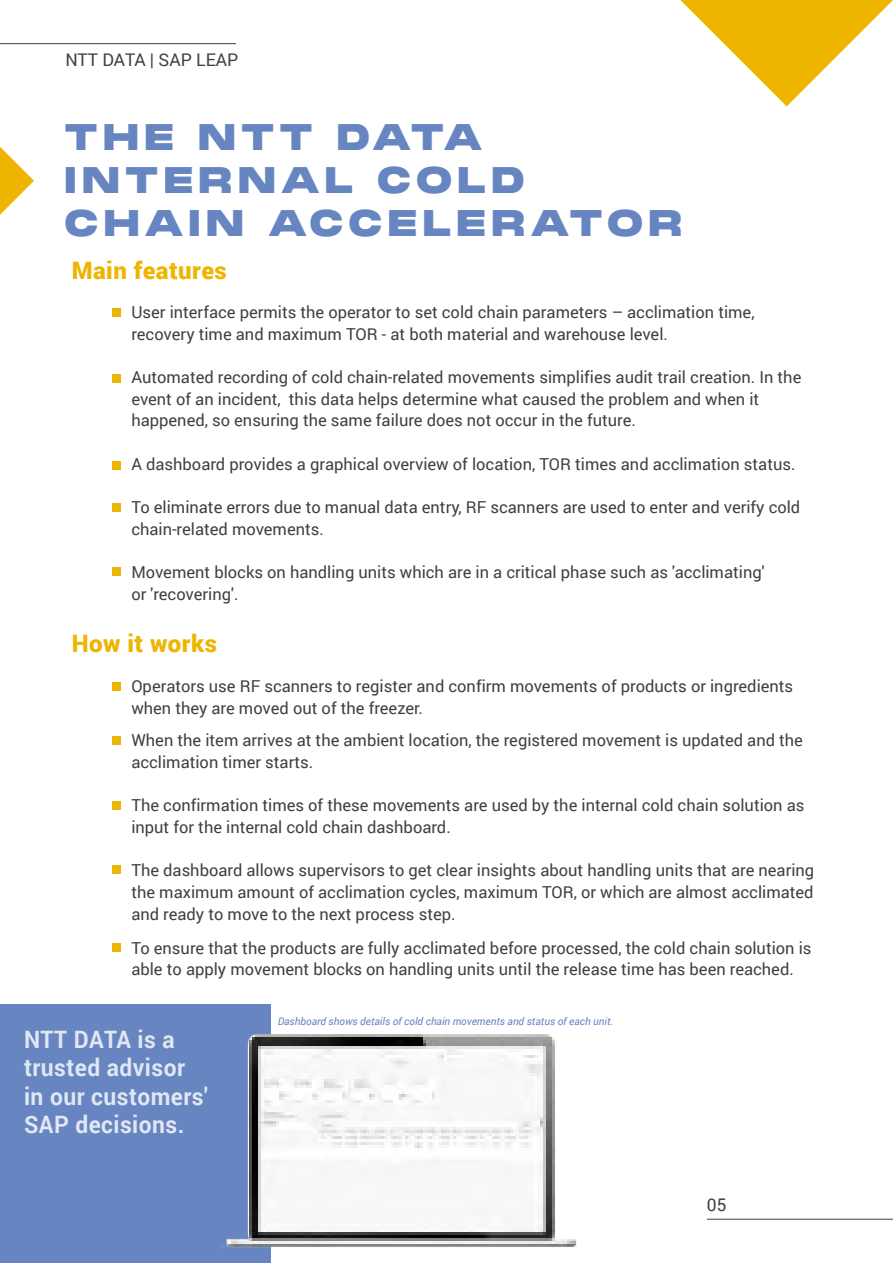
<style>
.page{position:relative;width:893px;height:1263px;background:#fff}
.page>*{position:absolute;margin:0;border:0;box-sizing:border-box;transform-origin:0 0}
.t1{font:36px/43.2px "Monument Extended";letter-spacing:.11em;color:#6785c1}
.t2{font:700 24px/28.5px "Roboto";letter-spacing:.02em;color:rgb(255 255 255/.8);scale:.95 1}
.t3{font:900 24px "Roboto";letter-spacing:.02em;color:#eeb500}
.t4{font:17.4px "Roboto";color:#404040}
.t5{font:16.5px/21.8px "Roboto";color:#404040}
.t6{font:italic 10.5px "Roboto";color:#6785c1}
</style>
<div class="page">
<div style="left:0;top:1004px;width:270px;height:259px;background:#6785c1"></div>
<svg style="left:0;top:147px;width:34px;height:68px"></svg>
<div style="left:112px;top:309px;width:8px;height:8px;background:#eeb500"></div>
<div style="left:112px;top:374px;width:8px;height:8px;background:#eeb500"></div>
<div style="left:112px;top:461px;width:8px;height:8px;background:#eeb500"></div>
<div style="left:112px;top:504px;width:8px;height:8px;background:#eeb500"></div>
<div style="left:112px;top:568px;width:8px;height:8px;background:#eeb500"></div>
<div style="left:112px;top:682px;width:8px;height:8px;background:#eeb500"></div>
<div style="left:112px;top:736px;width:8px;height:8px;background:#eeb500"></div>
<div style="left:112px;top:801px;width:8px;height:8px;background:#eeb500"></div>
<div style="left:112px;top:866px;width:8px;height:8px;background:#eeb500"></div>
<div style="left:112px;top:943px;width:8px;height:8px;background:#eeb500"></div>
<svg style="left:680px;top:0;width:213px;height:106px"></svg>
<img style="left:220px;top:1034px;width:357px;height:219px">
<hr style="left:707px;top:1219px;width:186px;height:1px;background:#404040">
<hr style="left:0;top:43px;width:236px;height:1px;background:#404040">
<p class="t4" style="left:65px;top:48px;width:175px">NTT DATA | SAP LEAP</p>
<h1 class="t1" style="left:64px;top:115px;width:621px">THE NTT DATA<br>INTERNAL COLD<br>CHAIN ACCELERATOR</h1>
<h2 class="t3" style="left:72px;top:253px;width:157px">Main features</h2>
<p class="t5" style="left:131px;top:301px;width:625px">User interface permits the operator to set cold chain parameters – acclimation time, recovery time and maximum TOR - at both material and warehouse level.</p>
<p class="t5" style="left:131px;top:365px;width:671px">Automated recording of cold chain-related movements simplifies audit trail creation. In the event of an incident, this data helps determine what caused the problem and when it happened, so ensuring the same failure does not occur in the future.</p>
<p class="t5" style="left:131px;top:452px;width:666px">A dashboard provides a graphical overview of location, TOR times and acclimation status.</p>
<p class="t5" style="left:131px;top:496px;width:670px">To eliminate errors due to manual data entry, RF scanners are used to enter and verify cold chain-related movements.</p>
<p class="t5" style="left:131px;top:560px;width:635px">Movement blocks on handling units which are in a critical phase such as 'acclimating' or 'recovering'.</p>
<h2 class="t3" style="left:72px;top:627px;width:147px">How it works</h2>
<p class="t5" style="left:131px;top:674px;width:663px">Operators use RF scanners to register and confirm movements of products or ingredients when they are moved out of the freezer.</p>
<p class="t5" style="left:131px;top:728px;width:673px">When the item arrives at the ambient location, the registered movement is updated and the acclimation timer starts.</p>
<p class="t5" style="left:131px;top:794px;width:675px">The confirmation times of these movements are used by the internal cold chain solution as input for the internal cold chain dashboard.</p>
<p class="t5" style="left:131px;top:859px;width:684px;text-align:justify">The dashboard allows supervisors to get clear insights about handling units that are nearing the maximum amount of acclimation cycles, maximum TOR, or which are almost acclimated and ready to move to the next process step.</p>
<p class="t5" style="left:131px;top:936px;width:682px">To ensure that the products are fully acclimated before processed, the cold chain solution is able to apply movement blocks on handling units until the release time has been reached.</p>
<h2 class="t2" style="left:24px;top:1024px;width:195px">NTT DATA is a trusted advisor in our customers'<br>SAP decisions.</h2>
<p class="t6" style="left:278px;top:1014px;width:337px">Dashboard shows details of cold chain movements and status of each unit.</p>
<p class="t4" style="left:707px;top:1193px;width:21px">05</p>
</div>
